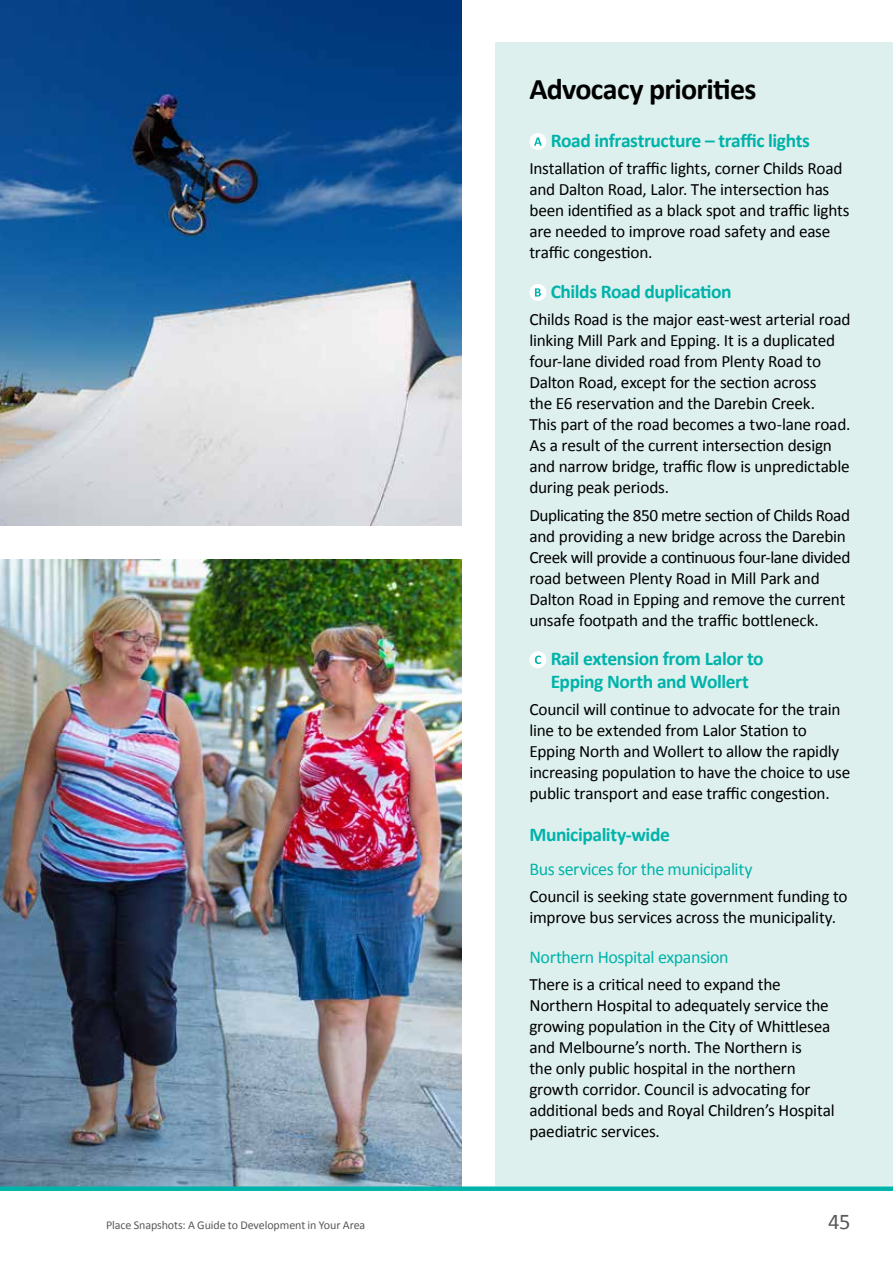
<style>
.page{position:relative;width:893px;height:1263px;background:#fff}
.page>*{position:absolute;margin:0;border:0;box-sizing:border-box;transform-origin:0 0}
.t1{font:700 30px "Calibri";letter-spacing:-.025em;color:#000}
.t2{font:22.5px "Calibri";color:#58595b}
.t3{font:700 19.5px/22.5px "Calibri";letter-spacing:-.02em;color:#00b3aa}
.t4{font:18px "Calibri";letter-spacing:-.025em;color:#00b3aa}
.t5{font:17.25px/21px "Calibri";letter-spacing:-.015em;color:#000}
.t6{font:12px "Calibri";letter-spacing:-.01em;color:#58595b}
</style>
<div class="page">
<img style="left:0;top:0;width:461px;height:526px">
<img style="left:0;top:560px;width:461px;height:626px">
<div style="left:495px;top:43px;width:398px;height:1143px;background:#ddf0ee"></div>
<div style="left:529px;top:133px;width:17px;height:17px;background:#fff;border-radius:50%"></div>
<svg style="left:534px;top:137px;width:8px;height:9px"></svg>
<div style="left:529px;top:284px;width:17px;height:17px;background:#fff;border-radius:50%"></div>
<svg style="left:535px;top:288px;width:6px;height:9px"></svg>
<div style="left:529px;top:651px;width:17px;height:17px;background:#fff;border-radius:50%"></div>
<svg style="left:535px;top:655px;width:6px;height:9px"></svg>
<div style="left:0;top:1186px;width:893px;height:5px;background:#00b3aa"></div>
<h1 class="t1" style="left:529px;top:70px;width:228px">Advocacy priorities</h1>
<p class="t3" style="left:551px;top:129px;width:261px">Road infrastructure – traffic lights</p>
<p class="t5" style="left:529px;top:158px;width:322px">Installation of traffic lights, corner Childs Road and Dalton Road, Lalor. The intersection has been identified as a black spot and traffic lights are needed to improve road safety and ease traffic congestion.</p>
<p class="t3" style="left:551px;top:280px;width:183px">Childs Road duplication</p>
<p class="t5" style="left:529px;top:309px;width:323px">Childs Road is the major east-west arterial road linking Mill Park and Epping. It is a duplicated four-lane divided road from Plenty Road to Dalton Road, except for the section across<br>the E6 reservation and the Darebin Creek.<br>This part of the road becomes a two-lane road.<br>As a result of the current intersection design and narrow bridge, traffic flow is unpredictable during peak periods.</p>
<p class="t5" style="left:529px;top:504px;width:322px">Duplicating the 850 metre section of Childs Road and providing a new bridge across the Darebin Creek will provide a continuous four-lane divided road between Plenty Road in Mill Park and Dalton Road in Epping and remove the current unsafe footpath and the traffic bottleneck.</p>
<p class="t3" style="left:551px;top:647px;width:215px">Rail extension from Lalor to<br>Epping North and Wollert</p>
<p class="t5" style="left:529px;top:699px;width:322px">Council will continue to advocate for the train line to be extended from Lalor Station to Epping North and Wollert to allow the rapidly increasing population to have the choice to use public transport and ease traffic congestion.</p>
<p class="t3" style="left:529px;top:823px;width:142px">Municipality-wide</p>
<p class="t4" style="left:529px;top:857px;width:225px">Bus services for the municipality</p>
<p class="t5" style="left:529px;top:886px;width:320px">Council is seeking state government funding to improve bus services across the municipality.</p>
<p class="t4" style="left:529px;top:946px;width:201px">Northern Hospital expansion</p>
<p class="t5" style="left:529px;top:974px;width:307px">There is a critical need to expand the Northern Hospital to adequately service the growing population in the City of Whittlesea and Melbourne’s north. The Northern is<br>the only public hospital in the northern growth corridor. Council is advocating for additional beds and Royal Children’s Hospital paediatric services.</p>
<p class="t6" style="left:106px;top:1217px;width:260px">Place Snapshots: A Guide to Development in Your Area</p>
<h2 class="t2" style="left:828px;top:1207px;width:24px">45</h2>
</div>
